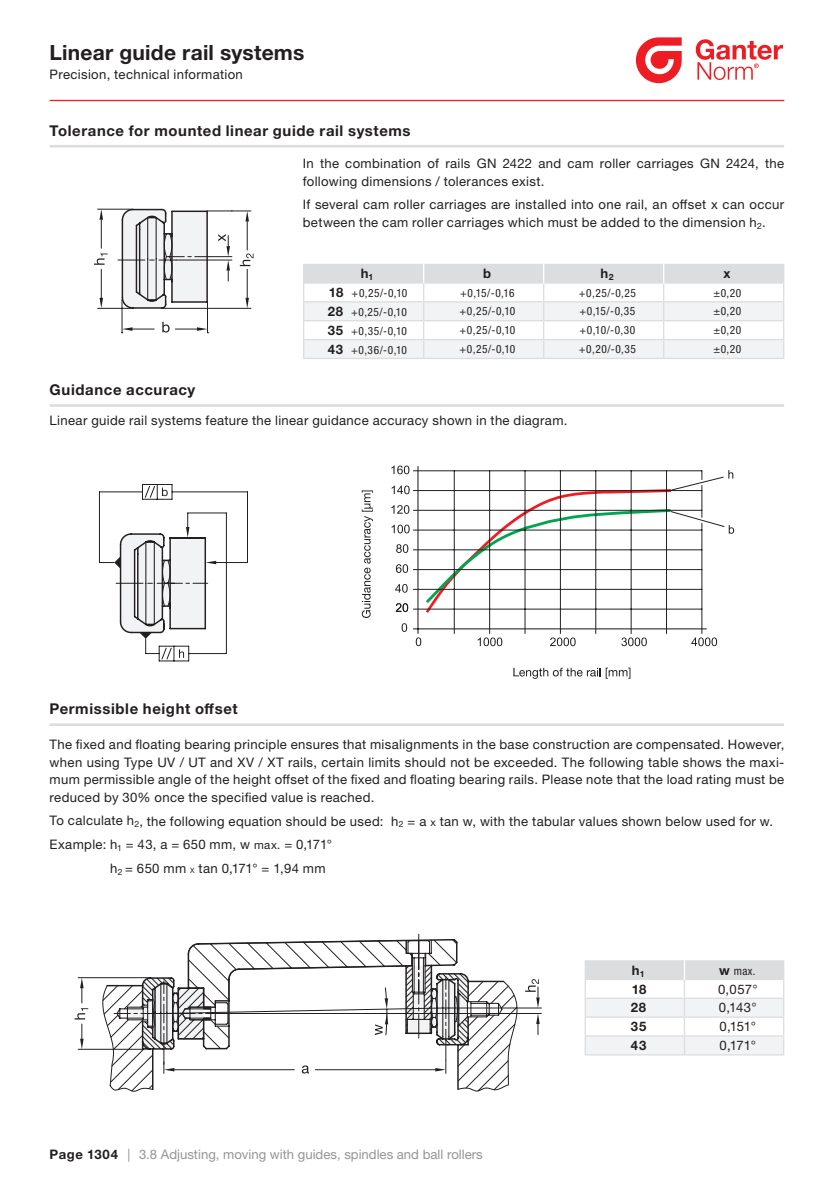
<style>
.page{position:relative;width:834px;height:1181px;background:#fff}
.page>*{position:absolute;margin:0;border:0;box-sizing:border-box;transform-origin:0 0}
.t1{font:700 21px "Helvetica Neue LTW1 G";letter-spacing:.01em;color:#231f20}
.t2{font:700 14.88px "Helvetica Neue LTW1 G";letter-spacing:.04em;color:#231f20}
.t3{font:13.12px/17.5px "Helvetica Neue LTW1 G";letter-spacing:.025em;color:#231f20}
.t4{font:13.12px "Helvetica Neue LT Pro";color:#939598}
.t5{font:13.12px "Helvetica Neue LT Pro";letter-spacing:-.01em;color:#231f20}
.t6{font:700 13.12px "Helvetica Neue LTW1 G";color:#231f20}
.t7{font:700 13.12px "Helvetica Neue LT Pro";letter-spacing:.055em;color:#231f20}
.t8{font:condensed 11.38px "Helvetica Neue LT Pro";letter-spacing:.045em;color:#231f20}
.s1{font-weight:700;font-stretch:normal;font-size:13.12px}
.s2{font-size:10.5px}
.s3{font-size:11.55px}
.s4{font-size:7.35px}
.s5{font-family:"Helvetica Neue LTW1 G";font-weight:700;color:#231f20}
.s6{font-family:"Helvetica Neue LTW1 G"}
.s7{font-family:"Helvetica Neue LTW1 G";font-weight:700;font-stretch:normal;font-size:13.12px}
</style>
<div class="page">
<hr style="left:50px;top:100px;width:734px;height:1px;background:#ee1d23">
<svg style="left:635px;top:37px;width:46px;height:46px"></svg>
<svg style="left:695px;top:39px;width:87px;height:41px"></svg>
<hr style="left:49px;top:723px;width:734px;height:3px;background:#dcdddf">
<svg style="left:77px;top:977px;width:465px;height:73px"></svg>
<svg style="left:75px;top:1008px;width:13px;height:11px"></svg>
<svg style="left:525px;top:979px;width:14px;height:45px"></svg>
<hr style="left:418px;top:934px;width:1px;height:35px;background:#231f20">
<svg style="left:102px;top:977px;width:415px;height:115px"></svg>
<svg style="left:106px;top:937px;width:399px;height:154px"></svg>
<svg style="left:584px;top:960px;width:200px;height:95px"></svg>
<hr style="left:584px;top:960px;width:2px;height:20px;background:#dcdddf">
<hr style="left:683px;top:960px;width:2px;height:20px;background:#fff">
<hr style="left:782px;top:960px;width:2px;height:20px;background:#dcdddf">
<hr style="left:50px;top:404px;width:734px;height:3px;background:#dcdddf">
<hr style="left:413px;top:628px;width:293px;height:1px;background:#231f20">
<hr style="left:417px;top:466px;width:1px;height:167px;background:#231f20">
<svg style="left:415px;top:637px;width:6px;height:9px"></svg>
<svg style="left:395px;top:584px;width:12px;height:9px"></svg>
<svg style="left:396px;top:564px;width:12px;height:9px"></svg>
<svg style="left:396px;top:544px;width:12px;height:9px"></svg>
<svg style="left:391px;top:525px;width:18px;height:8px"></svg>
<svg style="left:391px;top:505px;width:18px;height:9px"></svg>
<svg style="left:391px;top:485px;width:18px;height:9px"></svg>
<svg style="left:391px;top:465px;width:18px;height:9px"></svg>
<svg style="left:477px;top:637px;width:25px;height:9px"></svg>
<svg style="left:550px;top:637px;width:25px;height:9px"></svg>
<svg style="left:621px;top:637px;width:25px;height:9px"></svg>
<svg style="left:691px;top:637px;width:26px;height:9px"></svg>
<svg style="left:396px;top:603px;width:12px;height:9px"></svg>
<svg style="left:401px;top:623px;width:6px;height:9px"></svg>
<hr style="left:454px;top:471px;width:1px;height:162px;background:#231f20">
<hr style="left:413px;top:609px;width:288px;height:1px;background:#231f20">
<hr style="left:413px;top:589px;width:288px;height:1px;background:#231f20">
<hr style="left:413px;top:569px;width:288px;height:1px;background:#231f20">
<hr style="left:413px;top:549px;width:288px;height:1px;background:#231f20">
<hr style="left:413px;top:530px;width:288px;height:1px;background:#231f20">
<hr style="left:413px;top:510px;width:288px;height:1px;background:#231f20">
<hr style="left:413px;top:490px;width:288px;height:1px;background:#231f20">
<hr style="left:413px;top:470px;width:288px;height:1px;background:#231f20">
<hr style="left:489px;top:471px;width:1px;height:162px;background:#231f20">
<hr style="left:524px;top:471px;width:1px;height:162px;background:#231f20">
<hr style="left:560px;top:471px;width:1px;height:162px;background:#231f20">
<hr style="left:595px;top:471px;width:1px;height:162px;background:#231f20">
<hr style="left:630px;top:471px;width:1px;height:162px;background:#231f20">
<hr style="left:666px;top:471px;width:1px;height:162px;background:#231f20">
<svg style="left:425px;top:470px;width:309px;height:143px"></svg>
<hr style="left:701px;top:485px;width:1px;height:32px;background:#231f20">
<hr style="left:701px;top:523px;width:1px;height:110px;background:#231f20">
<svg style="left:513px;top:667px;width:117px;height:12px"></svg>
<svg style="left:362px;top:490px;width:11px;height:128px"></svg>
<svg style="left:99px;top:484px;width:149px;height:177px"></svg>
<hr style="left:50px;top:145px;width:734px;height:2px;background:#dcdddf">
<hr style="left:303px;top:358px;width:120px;height:1px;background:#dcdddf">
<hr style="left:423px;top:358px;width:120px;height:1px;background:#dcdddf">
<hr style="left:543px;top:358px;width:120px;height:1px;background:#dcdddf">
<hr style="left:663px;top:358px;width:121px;height:1px;background:#dcdddf">
<svg style="left:303px;top:264px;width:481px;height:94px"></svg>
<hr style="left:782px;top:264px;width:2px;height:20px;background:#dcdddf">
<hr style="left:98px;top:308px;width:35px;height:1px;background:#231f20">
<svg style="left:123px;top:327px;width:31px;height:6px"></svg>
<svg style="left:175px;top:327px;width:34px;height:6px"></svg>
<hr style="left:207px;top:302px;width:1px;height:31px;background:#231f20">
<hr style="left:122px;top:299px;width:1px;height:34px;background:#231f20">
<hr style="left:98px;top:209px;width:35px;height:1px;background:#231f20">
<svg style="left:162px;top:322px;width:7px;height:10px"></svg>
<svg style="left:94px;top:209px;width:14px;height:99px"></svg>
<svg style="left:117px;top:208px;width:136px;height:101px"></svg>
<h1 class="t1" style="left:50px;top:39px;width:256px">Linear guide rail systems</h1>
<p class="t3" style="left:50px;top:66px;width:195px">Precision, technical information</p>
<p class="t2" style="left:50px;top:121px;width:362px">Tolerance for mounted linear guide rail systems</p>
<p class="t3" style="left:303px;top:154px;width:482px">In the combination of rails GN 2422 and cam roller carriages GN 2424, the following dimensions / tolerances exist.</p>
<p class="t3" style="left:303px;top:196px;width:483px">If several cam roller carriages are installed into one rail, an offset x can occur between the cam roller carriages which must be added to the dimension h<sub>2</sub>.</p>
<p class="t6" style="left:360px;top:265px;width:14px">h<sub>1</sub></p>
<p class="t6" style="left:483px;top:265px;width:10px">b</p>
<p class="t6" style="left:600px;top:265px;width:15px">h<sub>2</sub></p>
<p class="t6" style="left:723px;top:265px;width:9px">x</p>
<p class="t8" style="left:329px;top:286px;width:80px"><span class="s1">18</span> +0,25/-0,10</p>
<p class="t8" style="left:460px;top:286px;width:56px">+0,15/-0,16</p>
<p class="t8" style="left:578px;top:286px;width:59px">+0,25/-0,25</p>
<p class="t8" style="left:713px;top:286px;width:29px">±0,20</p>
<p class="t8" style="left:328px;top:305px;width:80px"><span class="s1">28</span> +0,25/-0,10</p>
<p class="t8" style="left:459px;top:305px;width:57px">+0,25/-0,10</p>
<p class="t8" style="left:579px;top:305px;width:57px">+0,15/-0,35</p>
<p class="t8" style="left:713px;top:305px;width:29px">±0,20</p>
<p class="t8" style="left:328px;top:324px;width:81px"><span class="s1">35</span> +0,35/-0,10</p>
<p class="t8" style="left:459px;top:324px;width:57px">+0,25/-0,10</p>
<p class="t8" style="left:579px;top:324px;width:57px">+0,10/-0,30</p>
<p class="t8" style="left:713px;top:324px;width:29px">±0,20</p>
<p class="t8" style="left:328px;top:343px;width:81px"><span class="s1">43</span> +0,36/-0,10</p>
<p class="t8" style="left:459px;top:342px;width:57px">+0,25/-0,10</p>
<p class="t8" style="left:578px;top:342px;width:59px">+0,20/-0,35</p>
<p class="t8" style="left:713px;top:342px;width:29px">±0,20</p>
<p class="t2" style="left:50px;top:381px;width:147px">Guidance accuracy</p>
<p class="t3" style="left:50px;top:411px;width:519px">Linear guide rail systems feature the linear guidance accuracy shown in the diagram.</p>
<p class="t2" style="left:49px;top:700px;width:190px">Permissible height offset</p>
<p class="t3" style="left:50px;top:736px;width:736px;text-align:justify">The fixed and floating bearing principle ensures that misalignments in the base construction are compensated. However, when using Type UV / UT and XV / XT rails, certain limits should not be exceeded. The following table shows the maxi&shy;mum permissible angle of the height offset of the fixed and floating bearing rails. Please note that the load rating must be reduced by 30% once the specified value is reached.</p>
<p class="t3" style="left:50px;top:812px;width:725px">To calculate h<sub>2</sub>, the following equation should be used: h<sub>2</sub> = a <span class="s2">x</span> tan w, with the tabular values shown below used for w.</p>
<p class="t3" style="left:50px;top:835px;width:284px">Example: h<sub>1</sub> = 43, a = 650 mm, w <span class="s3">max.</span> = 0,171°</p>
<p class="t3" style="left:110px;top:859px;width:217px">h<sub>2</sub> = 650 mm <span class="s4">x</span> tan 0,171° = 1,94 mm</p>
<p class="t4" style="left:50px;top:1147px;width:434px"><span class="s5">Page 1304</span> <span class="s6">|</span> 3.8 Adjusting, moving with guides, spindles and ball rollers</p>
<p class="t6" style="left:631px;top:962px;width:14px">h<sub>1</sub></p>
<p class="t8" style="left:719px;top:964px;width:38px"><span class="s7">w</span> max.</p>
<p class="t7" style="left:631px;top:980px;width:16px">18</p>
<p class="t5" style="left:717px;top:981px;width:41px">0,057°</p>
<p class="t7" style="left:631px;top:999px;width:17px">28</p>
<p class="t5" style="left:718px;top:1000px;width:39px">0,143°</p>
<p class="t7" style="left:630px;top:1018px;width:17px">35</p>
<p class="t5" style="left:719px;top:1018px;width:38px">0,151°</p>
<p class="t7" style="left:630px;top:1037px;width:17px">43</p>
<p class="t5" style="left:719px;top:1037px;width:38px">0,171°</p>
</div>
